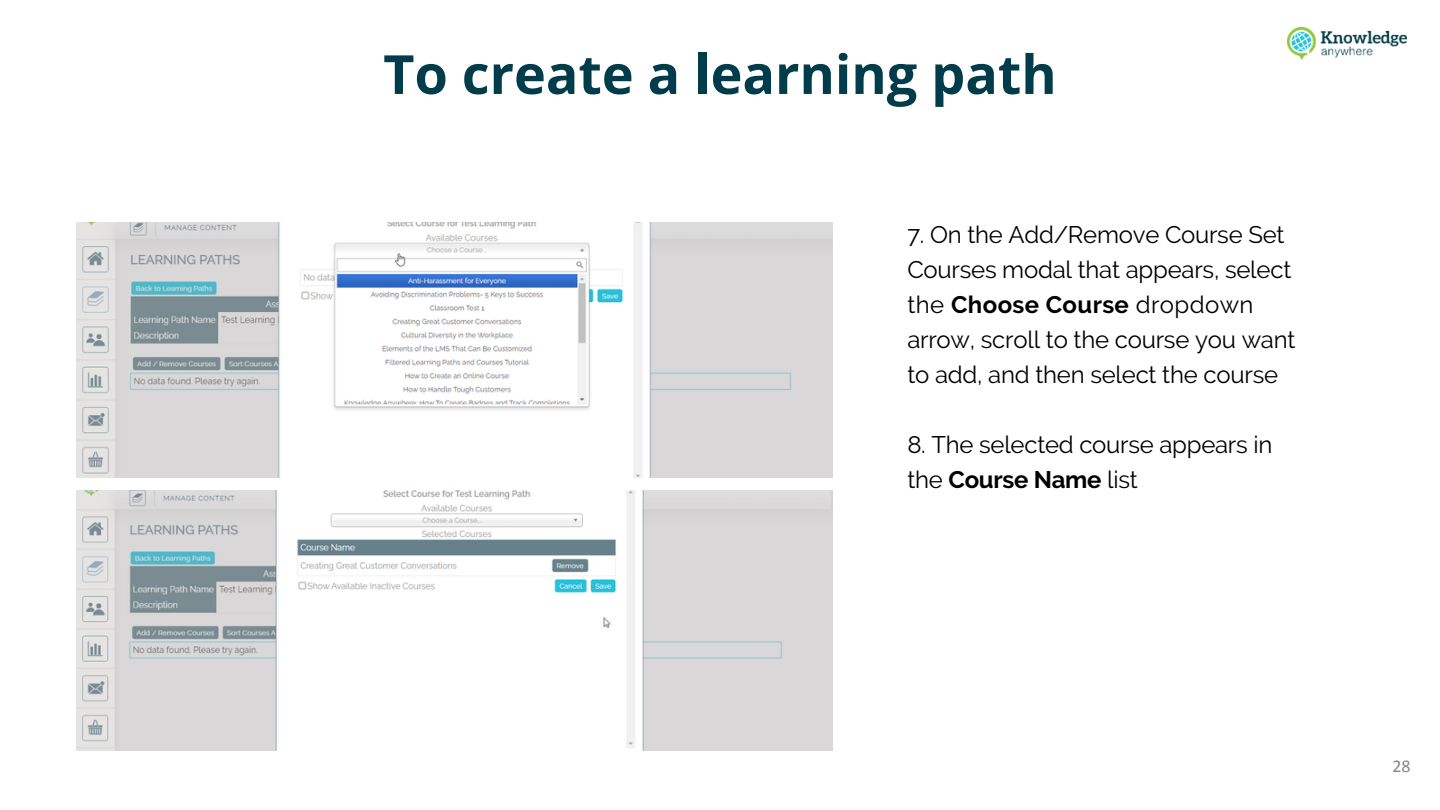
<style>
.page{position:relative;width:1440px;height:810px;background:#fff}
.page>*{position:absolute;margin:0;border:0;box-sizing:border-box;transform-origin:0 0}
.t1{font:700 54px "Open Sans";color:#003c4a}
.t2{font:24px/34.8px "Raleway";letter-spacing:-.01em;color:#000}
.t3{font:18px "Calibri";color:#888}
.s1{font-weight:700}
</style>
<div class="page">
<img style="left:77px;top:222px;width:755px;height:255px">
<img style="left:77px;top:490px;width:756px;height:261px">
<img style="left:1287px;top:27px;width:119px;height:33px">
<h1 class="t1" style="left:383px;top:36px;width:675px">To create a learning path</h1>
<p class="t2" style="left:907px;top:218px;width:390px">7. On the Add/Remove Course Set<br>Courses modal that appears, select the <span class="s1">Choose Course</span> dropdown arrow, scroll to the course you want to add, and then select the course</p>
<p class="t2" style="left:907px;top:427px;width:366px">8. The selected course appears in the <span class="s1">Course Name</span> list</p>
<p class="t3" style="left:1392px;top:758px;width:20px">28</p>
</div>
